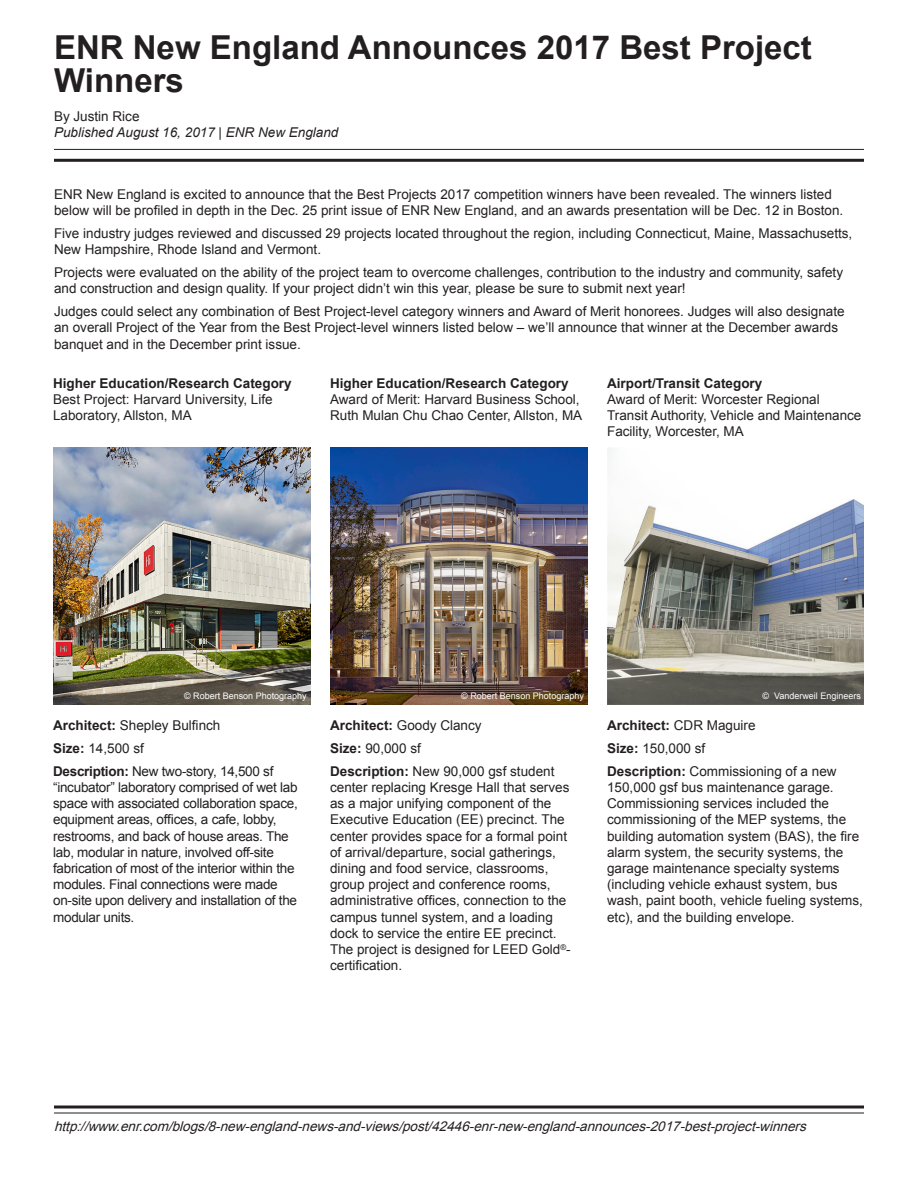
<style>
.page{position:relative;width:918px;height:1188px;background:#fff}
.page>*{position:absolute;margin:0;border:0;box-sizing:border-box;transform-origin:0 0}
.t1{font:700 33px/33px "Arial";color:#231f20}
.t2{font:13.5px/16.2px "Arial";color:#231f20}
.t3{font:13.5px/16.2px "Arial";letter-spacing:-.02em;color:#231f20}
.t4{font:italic 13.5px "Arial";color:#231f20}
.t5{font:700 13.5px "Arial";color:#231f20}
.t6{font:italic 13.5px "Arial";color:#231f20}
.t7{font:9px "Arial";color:#fff}
.s1{font-weight:700}
.s2{font-weight:400}
</style>
<div class="page">
<hr style="left:54px;top:159px;width:810px;height:3px;background:#231f20">
<hr style="left:54px;top:149px;width:810px;height:1px;background:#231f20">
<hr style="left:54px;top:1106px;width:810px;height:2px;background:#231f20">
<hr style="left:54px;top:1113px;width:810px;height:1px;background:#231f20">
<img style="left:53px;top:448px;width:257px;height:257px">
<img style="left:330px;top:448px;width:257px;height:257px">
<img style="left:607px;top:448px;width:257px;height:257px">
<p class="t1" style="left:54px;top:31px;width:759px">ENR New England Announces 2017 Best Project<br>Winners</p>
<p class="t2" style="left:54px;top:109px;width:87px">By Justin Rice</p>
<p class="t6" style="left:54px;top:124px;width:286px">Published August 16, 2017 | ENR New England</p>
<p class="t2" style="left:54px;top:186px;width:791px">ENR New England is excited to announce that the Best Projects 2017 competition winners have been revealed. The winners listed below will be profiled in depth in the Dec. 25 print issue of ENR New England, and an awards presentation will be Dec. 12 in Boston.</p>
<p class="t2" style="left:54px;top:225px;width:800px">Five industry judges reviewed and discussed 29 projects located throughout the region, including Connecticut, Maine, Massachusetts,<br>New Hampshire, Rhode Island and Vermont.</p>
<p class="t2" style="left:54px;top:264px;width:791px">Projects were evaluated on the ability of the project team to overcome challenges, contribution to the industry and community, safety and construction and design quality. If your project didn’t win this year, please be sure to submit next year!</p>
<p class="t2" style="left:54px;top:304px;width:792px">Judges could select any combination of Best Project-level category winners and Award of Merit honorees. Judges will also designate an overall Project of the Year from the Best Project-level winners listed below – we’ll announce that winner at the December awards banquet and in the December print issue.</p>
<p class="t5" style="left:53px;top:374px;width:240px">Higher Education/Research Category</p>
<p class="t2" style="left:53px;top:391px;width:221px">Best Project: Harvard University, Life<br>Laboratory, Allston, MA</p>
<p class="t5" style="left:330px;top:374px;width:240px">Higher Education/Research Category</p>
<p class="t2" style="left:330px;top:391px;width:254px">Award of Merit: Harvard Business School,<br>Ruth Mulan Chu Chao Center, Allston, MA</p>
<p class="t5" style="left:607px;top:374px;width:157px">Airport/Transit Category</p>
<p class="t2" style="left:607px;top:391px;width:256px">Award of Merit: Worcester Regional<br>Transit Authority, Vehicle and Maintenance<br>Facility, Worcester, MA</p>
<p class="t7" style="left:184px;top:690px;width:124px">© Robert Benson Photography</p>
<p class="t7" style="left:461px;top:690px;width:124px">© Robert Benson Photography</p>
<p class="t7" style="left:762px;top:690px;width:100px">© Vanderweil Engineers</p>
<p class="t2" style="left:53px;top:717px;width:169px"><span class="s1">Architect:</span> Shepley Bulfinch</p>
<p class="t2" style="left:53px;top:740px;width:92px"><span class="s1">Size:</span> 14,500 sf</p>
<p class="t3" style="left:53px;top:763px;width:246px"><span class="s1">Description:</span> New two-story, 14,500 sf “incubator” laboratory comprised of wet lab space with associated collaboration space, equipment areas, offices, a cafe, lobby, restrooms, and back of house areas. The lab, modular in nature, involved off-site fabrication of most of the interior within the modules. Final connections were made on-site upon delivery and installation of the modular units.</p>
<p class="t2" style="left:330px;top:717px;width:153px"><span class="s1">Architect:</span> Goody Clancy</p>
<p class="t2" style="left:330px;top:740px;width:92px"><span class="s1">Size:</span> 90,000 sf</p>
<p class="t2" style="left:330px;top:763px;width:242px"><span class="s1">Description:</span> New 90,000 gsf student center replacing Kresge Hall that serves as a major unifying component of the Executive Education (EE) precinct. The center provides space for a formal point of arrival/departure, social gatherings, dining and food service, classrooms, group project and conference rooms, administrative offices, connection to the campus tunnel system, and a loading dock to service the entire EE precinct.<br>The project is designed for LEED Gold<sup>®</sup>- certification.</p>
<p class="t5" style="left:607px;top:716px;width:150px">Architect: <span class="s2">CDR Maguire</span></p>
<p class="t2" style="left:607px;top:740px;width:100px"><span class="s1">Size:</span> 150,000 sf</p>
<p class="t2" style="left:607px;top:763px;width:257px"><span class="s1">Description:</span> Commissioning of a new 150,000 gsf bus maintenance garage.<br>Commissioning services included the commissioning of the MEP systems, the building automation system (BAS), the fire alarm system, the security systems, the garage maintenance specialty systems (including vehicle exhaust system, bus wash, paint booth, vehicle fueling systems, etc), and the building envelope.</p>
<p class="t4" style="left:54px;top:1117px;width:758px">http://www.enr.com/blogs/8-new-england-news-and-views/post/42446-enr-new-england-announces-2017-best-project-winners</p>
</div>
